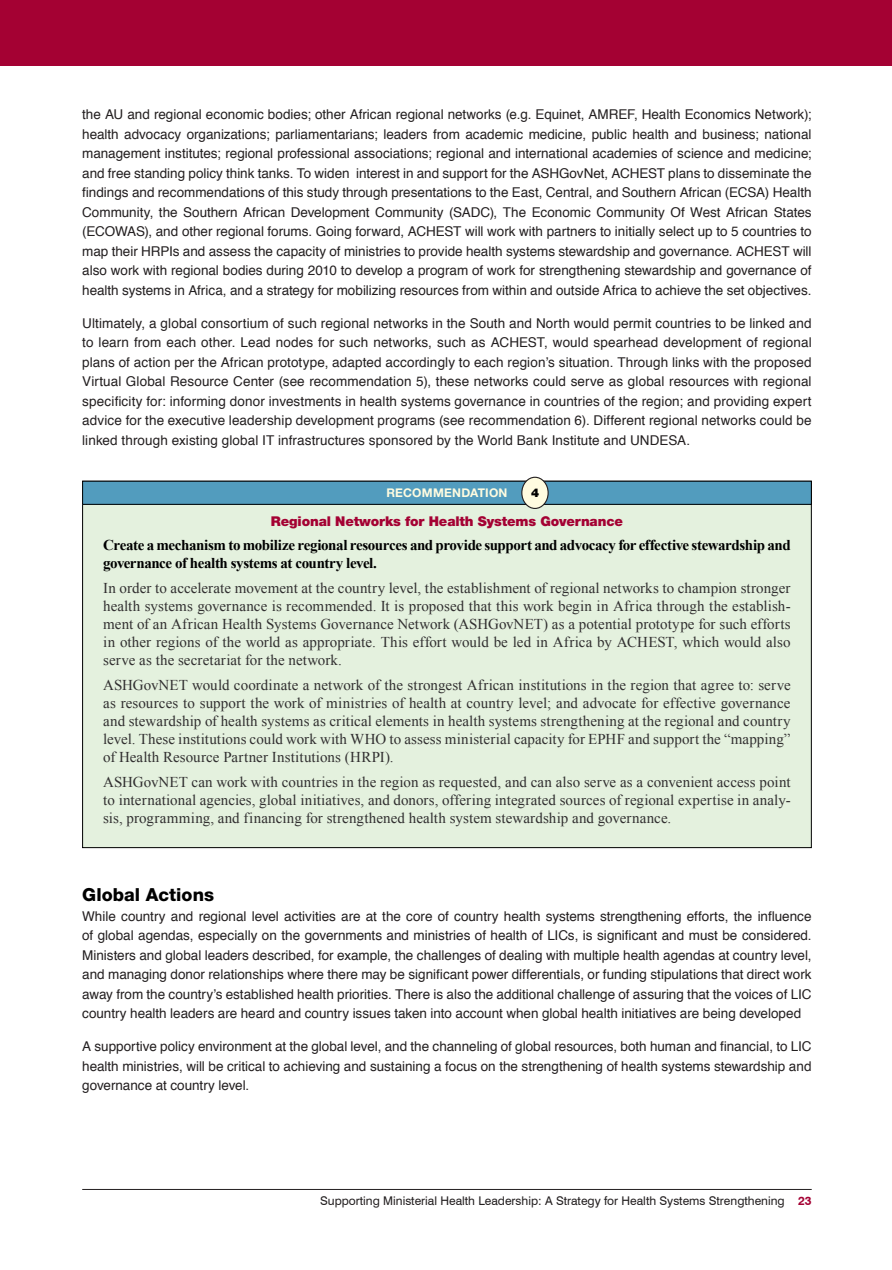
<style>
.page{position:relative;width:892px;height:1270px;background:#fff}
.page>*{position:absolute;margin:0;border:0;box-sizing:border-box;transform-origin:0 0}
.Header_2{font:800 18px "Helvetica Neue LT";color:#000}
.Recomendations_Body{font:15px/18px "Times New Roman";letter-spacing:.005em;color:#312f30;text-align:justify}
.Recommendations_Sub{font:700 15px/18px "Times New Roman";letter-spacing:-.03em;color:#000}
.Body{font:13.5px/19.5px "Helvetica";color:#231f20;text-align:justify}
.Reccomendations_Head{font:900 13.5px "Helvetica Neue LT";letter-spacing:-.01em;color:#a40133}
.t1{font:12px "Swiss 721 BT";color:#231f20}
.t2{font:700 12px "Helvetica Neue LT";letter-spacing:.02em;color:#fffce0}
.Body-2{font:900 12px "Helvetica Neue LT";color:#000}
.s1{font-weight:700;color:#a40133}
</style>
<div class="page">
<div style="left:0;top:0;width:891px;height:66px;background:#a40133"></div>
<hr style="left:82px;top:1189px;width:729px;height:1px;background:#231f20">
<div style="left:83px;top:481px;width:728px;height:367px;background:#e4f1de"></div>
<div style="left:83px;top:481px;width:728px;height:23px;background:#529cbe"></div>
<div style="left:82px;top:481px;width:729px;height:24px;border:1px solid #000"></div>
<div style="left:521px;top:477px;width:27px;height:31px;background:#fffce0;border-radius:50%"></div>
<div style="left:521px;top:477px;width:27px;height:32px;border:1px solid #231f20;border-radius:50%"></div>
<p class="Body" style="left:82px;top:105px;width:731px">the AU and regional economic bodies; other African regional networks (e.g. Equinet, AMREF, Health Economics Network); health advocacy organizations; parliamentarians; leaders from academic medicine, public health and business; national management institutes; regional professional associations; regional and international academies of science and medicine; and free standing policy think tanks. To widen interest in and support for the ASHGovNet, ACHEST plans to disseminate the findings and recommendations of this study through presentations to the East, Central, and Southern African (ECSA) Health Community, the Southern African Development Community (SADC), The Economic Community Of West African States (ECOWAS), and other regional forums. Going forward, ACHEST will work with partners to initially select up to 5 countries to map their HRPIs and assess the capacity of ministries to provide health systems stewardship and governance. ACHEST will also work with regional bodies during 2010 to develop a program of work for strengthening stewardship and governance of health systems in Africa, and a strategy for mobilizing resources from within and outside Africa to achieve the set objectives.</p>
<p class="Body" style="left:82px;top:314px;width:731px">Ultimately, a global consortium of such regional networks in the South and North would permit countries to be linked and to learn from each other. Lead nodes for such networks, such as ACHEST, would spearhead development of regional plans of action per the African prototype, adapted accordingly to each region’s situation. Through links with the proposed Virtual Global Resource Center (see recommendation 5), these networks could serve as global resources with regional specificity for: informing donor investments in health systems governance in countries of the region; and providing expert advice for the executive leadership development programs (see recommendation 6). Different regional networks could be linked through existing global IT infrastructures sponsored by the World Bank Institute and UNDESA.</p>
<p class="t2" style="left:386px;top:486px;width:123px">RECOMMENDATION</p>
<p class="Body-2" style="left:531px;top:486px;width:10px">4</p>
<p class="Reccomendations_Head" style="left:271px;top:513px;width:353px">Regional Networks for Health Systems Governance</p>
<p class="Recommendations_Sub" style="left:103px;top:536px;width:688px">Create a mechanism to mobilize regional resources and provide support and advocacy for effective stewardship and governance of health systems at country level.</p>
<p class="Recomendations_Body" style="left:103px;top:579px;width:688px">In order to accelerate movement at the country level, the establishment of regional networks to champion stronger health systems governance is recommended. It is proposed that this work begin in Africa through the establish&shy;ment of an African Health Systems Governance Network (ASHGovNET) as a potential prototype for such efforts in other regions of the world as appropriate. This effort would be led in Africa by ACHEST, which would also serve as the secretariat for the network.</p>
<p class="Recomendations_Body" style="left:103px;top:676px;width:688px">ASHGovNET would coordinate a network of the strongest African institutions in the region that agree to: serve as resources to support the work of ministries of health at country level; and advocate for effective governance and stewardship of health systems as critical elements in health systems strengthening at the regional and country level. These institutions could work with WHO to assess ministerial capacity for EPHF and support the “mapping” of Health Resource Partner Institutions (HRPI).</p>
<p class="Recomendations_Body" style="left:103px;top:773px;width:688px">ASHGovNET can work with countries in the region as requested, and can also serve as a convenient access point to international agencies, global initiatives, and donors, offering integrated sources of regional expertise in analy&shy;sis, programming, and financing for strengthened health system stewardship and governance.</p>
<p class="Header_2" style="left:82px;top:884px;width:133px">Global Actions</p>
<p class="Body" style="left:82px;top:907px;width:730px">While country and regional level activities are at the core of country health systems strengthening efforts, the influence of global agendas, especially on the governments and ministries of health of LICs, is significant and must be considered.<br>Ministers and global leaders described, for example, the challenges of dealing with multiple health agendas at country level, and managing donor relationships where there may be significant power differentials, or funding stipulations that direct work away from the country’s established health priorities. There is also the additional challenge of assuring that the voices of LIC country health leaders are heard and country issues taken into account when global health initiatives are being developed</p>
<p class="Body" style="left:82px;top:1037px;width:730px">A supportive policy environment at the global level, and the channeling of global resources, both human and financial, to LIC health ministries, will be critical to achieving and sustaining a focus on the strengthening of health systems stewardship and governance at country level.</p>
<p class="t1" style="left:320px;top:1193px;width:493px">Supporting Ministerial Health Leadership: A Strategy for Health Systems Strengthening <span class="s1">23</span></p>
</div>
